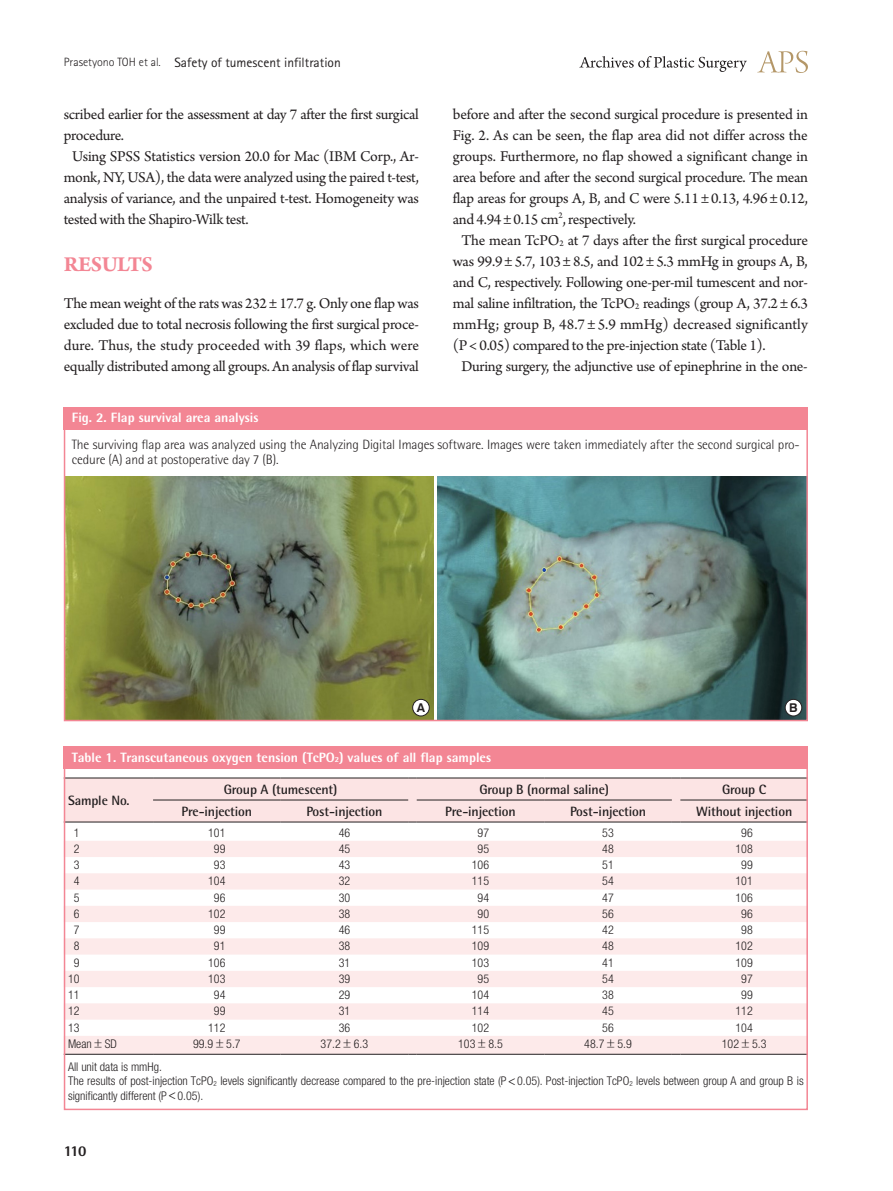
<style>
.page{position:relative;width:893px;height:1191px;background:#fff}
.page>*{position:absolute;margin:0;border:0;box-sizing:border-box;transform-origin:0 0}
.대제목{font:700 22.5px "Arno Pro";letter-spacing:-.02em;color:#f38694}
.본문{font:15.75px/21px "Arno Pro";letter-spacing:-.02em;color:#231f20;text-align:justify}
.본문_0{font:15.75px/21px "Arno Pro";letter-spacing:-.02em;color:#231f20;text-align:justify}
.t1{font:800 15px "Rotis Semi Sans Std";color:#231f20}
.그림설명{font:300 13.5px/15px "Rotis Semi Sans Std";letter-spacing:-.01em;color:#231f20}
.표열제목{font:700 13.5px "Rotis Semi Sans Std";letter-spacing:-.01em;color:#231f20}
.표그림제목{font:800 13.5px "Rotis Semi Sans Std";color:#fff}
.하시라_제목{font:13.5px "Rotis Sans Serif Std";color:#231f20}
.t2{font:700 12.15px "Swiss 721 BT";color:#231f20}
.표본문{font:300 condensed 12px/14.4px "Helvetica Neue LT Std";color:#231f20}
.s1{font-weight:300;font-size:12px}
.s2{font-size:9.15px}
.s3{font-size:7.8px}
.s4{font-family:"Dotum";font-weight:400;font-stretch:normal}
.s5{font-size:7.05px}
</style>
<div class="page">
<svg style="left:757px;top:51px;width:51px;height:22px"></svg>
<svg style="left:579px;top:56px;width:168px;height:16px"></svg>
<div style="left:64px;top:407px;width:744px;height:23px;background:#f38694"></div>
<img style="left:67px;top:476px;width:367px;height:242px">
<img style="left:438px;top:476px;width:367px;height:242px">
<div style="left:413px;top:699px;width:16px;height:17px;background:#fff;border-radius:50%"></div>
<div style="left:412px;top:699px;width:17px;height:17px;border:1px solid #231f20;border-radius:50%"></div>
<div style="left:785px;top:699px;width:17px;height:17px;background:#fff;border-radius:50%"></div>
<div style="left:785px;top:699px;width:17px;height:17px;border:1px solid #231f20;border-radius:50%"></div>
<div style="left:64px;top:407px;width:744px;height:314px;border:2px solid #f38694"></div>
<svg style="left:67px;top:822px;width:738px;height:1px"></svg>
<svg style="left:67px;top:841px;width:738px;height:213px;fill:#fdeaea"></svg>
<hr style="left:64px;top:1054px;width:89px;height:1px;background:#231f20">
<hr style="left:153px;top:1054px;width:128px;height:1px;background:#231f20">
<hr style="left:281px;top:1054px;width:127px;height:1px;background:#231f20">
<hr style="left:417px;top:1054px;width:127px;height:1px;background:#231f20">
<hr style="left:544px;top:1054px;width:128px;height:1px;background:#231f20">
<hr style="left:680px;top:1054px;width:128px;height:1px;background:#231f20">
<svg style="left:67px;top:777px;width:738px;height:45px;background:#f0dada"></svg>
<div style="left:64px;top:747px;width:744px;height:22px;background:#f38694"></div>
<div style="left:64px;top:747px;width:744px;height:363px;border:2px solid #f38694"></div>
<p class="하시라_제목" style="left:64px;top:54px;width:279px"><span class="s1">Prasetyono TOH et al.</span> Safety of tumescent infiltration</p>
<p class="본문" style="left:64px;top:105px;width:357px">scribed earlier for the assessment at day 7 after the first surgical procedure.</p>
<p class="본문" style="left:64px;top:147px;width:357px;text-indent:9px">Using SPSS Statistics version 20.0 for Mac (IBM Corp., Ar&shy;monk, NY, USA), the data were analyzed using the paired t-test, analysis of variance, and the unpaired t-test. Homogeneity was tested with the Shapiro-Wilk test.</p>
<p class="대제목" style="left:64px;top:252px;width:91px">RESULTS</p>
<p class="본문_0" style="left:64px;top:294px;width:357px">The mean weight of the rats was 232 ± 17.7 g. Only one flap was excluded due to total necrosis following the first surgical proce&shy;dure. Thus, the study proceeded with 39 flaps, which were equally distributed among all groups. An analysis of flap survival</p>
<p class="본문_0" style="left:453px;top:105px;width:357px">before and after the second surgical procedure is presented in Fig. 2. As can be seen, the flap area did not differ across the groups. Furthermore, no flap showed a significant change in area before and after the second surgical procedure. The mean flap areas for groups A, B, and C were 5.11 ± 0.13, 4.96 ± 0.12, and 4.94 ± 0.15 cm<sup>2</sup>, respectively.</p>
<p class="본문" style="left:453px;top:231px;width:357px;text-indent:9px">The mean TcPO<span class="s2">2</span> at 7 days after the first surgical procedure was 99.9 ± 5.7, 103 ± 8.5, and 102 ± 5.3 mmHg in groups A, B, and C, respectively. Following one-per-mil tumescent and nor&shy;mal saline infiltration, the TcPO<span class="s2">2</span> readings (group A, 37.2 ± 6.3 mmHg; group B, 48.7 ± 5.9 mmHg) decreased significantly (P &lt; 0.05) compared to the pre-injection state (Table 1).</p>
<p class="본문" style="left:461px;top:357px;width:348px">During surgery, the adjunctive use of epinephrine in the one-</p>
<p class="표그림제목" style="left:72px;top:409px;width:188px">Fig. 2. Flap survival area analysis</p>
<p class="그림설명" style="left:72px;top:437px;width:729px">The surviving flap area was analyzed using the Analyzing Digital Images software. Images were taken immediately after the second surgical pro&shy;cedure (A) and at postoperative day 7 (B).</p>
<p class="t2" style="left:417px;top:700px;width:10px">A</p>
<p class="t2" style="left:789px;top:700px;width:10px">B</p>
<p class="표그림제목" style="left:72px;top:748px;width:421px">Table 1. Transcutaneous oxygen tension (TcPO<span class="s3">2</span>) values of all flap samples</p>
<p class="표열제목" style="left:68px;top:792px;width:63px">Sample No.</p>
<p class="표열제목" style="left:224px;top:781px;width:115px">Group A (tumescent)</p>
<p class="표열제목" style="left:479px;top:781px;width:131px">Group B (normal saline)</p>
<p class="표열제목" style="left:722px;top:781px;width:46px">Group C</p>
<p class="표열제목" style="left:182px;top:803px;width:72px">Pre-injection</p>
<p class="표열제목" style="left:306px;top:803px;width:78px">Post-injection</p>
<p class="표열제목" style="left:445px;top:803px;width:72px">Pre-injection</p>
<p class="표열제목" style="left:570px;top:803px;width:78px">Post-injection</p>
<p class="표열제목" style="left:696px;top:803px;width:98px">Without injection</p>
<p class="표본문" style="left:74px;top:825px;width:7px">1</p>
<p class="표본문" style="left:208px;top:825px;width:19px">101</p>
<p class="표본문" style="left:339px;top:825px;width:13px">46</p>
<p class="표본문" style="left:478px;top:825px;width:13px">97</p>
<p class="표본문" style="left:602px;top:825px;width:13px">53</p>
<p class="표본문" style="left:741px;top:825px;width:13px">96</p>
<p class="표본문" style="left:74px;top:841px;width:7px">2</p>
<p class="표본문" style="left:214px;top:841px;width:13px">99</p>
<p class="표본문" style="left:339px;top:841px;width:13px">45</p>
<p class="표본문" style="left:478px;top:841px;width:13px">95</p>
<p class="표본문" style="left:602px;top:841px;width:13px">48</p>
<p class="표본문" style="left:735px;top:841px;width:19px">108</p>
<p class="표본문" style="left:74px;top:857px;width:7px">3</p>
<p class="표본문" style="left:214px;top:857px;width:13px">93</p>
<p class="표본문" style="left:339px;top:857px;width:13px">43</p>
<p class="표본문" style="left:472px;top:857px;width:19px">106</p>
<p class="표본문" style="left:602px;top:857px;width:13px">51</p>
<p class="표본문" style="left:741px;top:857px;width:13px">99</p>
<p class="표본문" style="left:74px;top:874px;width:7px">4</p>
<p class="표본문" style="left:208px;top:874px;width:19px">104</p>
<p class="표본문" style="left:339px;top:874px;width:13px">32</p>
<p class="표본문" style="left:472px;top:874px;width:19px">115</p>
<p class="표본문" style="left:602px;top:874px;width:13px">54</p>
<p class="표본문" style="left:735px;top:874px;width:19px">101</p>
<p class="표본문" style="left:74px;top:890px;width:7px">5</p>
<p class="표본문" style="left:214px;top:890px;width:13px">96</p>
<p class="표본문" style="left:339px;top:890px;width:13px">30</p>
<p class="표본문" style="left:478px;top:890px;width:13px">94</p>
<p class="표본문" style="left:602px;top:890px;width:13px">47</p>
<p class="표본문" style="left:735px;top:890px;width:19px">106</p>
<p class="표본문" style="left:74px;top:906px;width:7px">6</p>
<p class="표본문" style="left:208px;top:906px;width:19px">102</p>
<p class="표본문" style="left:339px;top:906px;width:13px">38</p>
<p class="표본문" style="left:478px;top:906px;width:13px">90</p>
<p class="표본문" style="left:602px;top:906px;width:13px">56</p>
<p class="표본문" style="left:741px;top:906px;width:13px">96</p>
<p class="표본문" style="left:74px;top:922px;width:7px">7</p>
<p class="표본문" style="left:214px;top:922px;width:13px">99</p>
<p class="표본문" style="left:339px;top:922px;width:13px">46</p>
<p class="표본문" style="left:472px;top:922px;width:19px">115</p>
<p class="표본문" style="left:602px;top:922px;width:13px">42</p>
<p class="표본문" style="left:741px;top:922px;width:13px">98</p>
<p class="표본문" style="left:74px;top:939px;width:7px">8</p>
<p class="표본문" style="left:214px;top:939px;width:13px">91</p>
<p class="표본문" style="left:339px;top:939px;width:13px">38</p>
<p class="표본문" style="left:472px;top:939px;width:19px">109</p>
<p class="표본문" style="left:602px;top:939px;width:13px">48</p>
<p class="표본문" style="left:735px;top:939px;width:19px">102</p>
<p class="표본문" style="left:74px;top:955px;width:7px">9</p>
<p class="표본문" style="left:208px;top:955px;width:19px">106</p>
<p class="표본문" style="left:339px;top:955px;width:13px">31</p>
<p class="표본문" style="left:472px;top:955px;width:19px">103</p>
<p class="표본문" style="left:602px;top:955px;width:13px">41</p>
<p class="표본문" style="left:735px;top:955px;width:19px">109</p>
<p class="표본문" style="left:68px;top:971px;width:13px">10</p>
<p class="표본문" style="left:208px;top:971px;width:19px">103</p>
<p class="표본문" style="left:339px;top:971px;width:13px">39</p>
<p class="표본문" style="left:478px;top:971px;width:13px">95</p>
<p class="표본문" style="left:602px;top:971px;width:13px">54</p>
<p class="표본문" style="left:741px;top:971px;width:13px">97</p>
<p class="표본문" style="left:68px;top:987px;width:13px">11</p>
<p class="표본문" style="left:214px;top:987px;width:13px">94</p>
<p class="표본문" style="left:339px;top:987px;width:13px">29</p>
<p class="표본문" style="left:472px;top:987px;width:19px">104</p>
<p class="표본문" style="left:602px;top:987px;width:13px">38</p>
<p class="표본문" style="left:741px;top:987px;width:13px">99</p>
<p class="표본문" style="left:68px;top:1004px;width:13px">12</p>
<p class="표본문" style="left:214px;top:1004px;width:13px">99</p>
<p class="표본문" style="left:339px;top:1004px;width:13px">31</p>
<p class="표본문" style="left:472px;top:1004px;width:19px">114</p>
<p class="표본문" style="left:602px;top:1004px;width:13px">45</p>
<p class="표본문" style="left:735px;top:1004px;width:19px">112</p>
<p class="표본문" style="left:68px;top:1020px;width:13px">13</p>
<p class="표본문" style="left:208px;top:1020px;width:19px">112</p>
<p class="표본문" style="left:339px;top:1020px;width:13px">36</p>
<p class="표본문" style="left:472px;top:1020px;width:19px">102</p>
<p class="표본문" style="left:602px;top:1020px;width:13px">56</p>
<p class="표본문" style="left:735px;top:1020px;width:19px">104</p>
<p class="표본문" style="left:68px;top:1036px;width:50px">Mean<span class="s4">±</span>SD</p>
<p class="표본문" style="left:193px;top:1036px;width:49px">99.9<span class="s4">±</span>5.7</p>
<p class="표본문" style="left:321px;top:1036px;width:49px">37.2<span class="s4">±</span>6.3</p>
<p class="표본문" style="left:458px;top:1036px;width:46px">103<span class="s4">±</span>8.5</p>
<p class="표본문" style="left:584px;top:1036px;width:49px">48.7<span class="s4">±</span>5.9</p>
<p class="표본문" style="left:722px;top:1036px;width:46px">102<span class="s4">±</span>5.3</p>
<p class="표본문" style="left:68px;top:1059px;width:95px">All unit data is mmHg.</p>
<p class="표본문" style="left:68px;top:1073px;width:737px">The results of post-injection TcPO<span class="s5">2</span> levels significantly decrease compared to the pre-injection state (P<span class="s4">&lt;</span>0.05). Post-injection TcPO<span class="s5">2</span> levels between group A and group B is significantly different (P<span class="s4">&lt;</span>0.05).</p>
<p class="t1" style="left:64px;top:1141px;width:24px">110</p>
</div>
